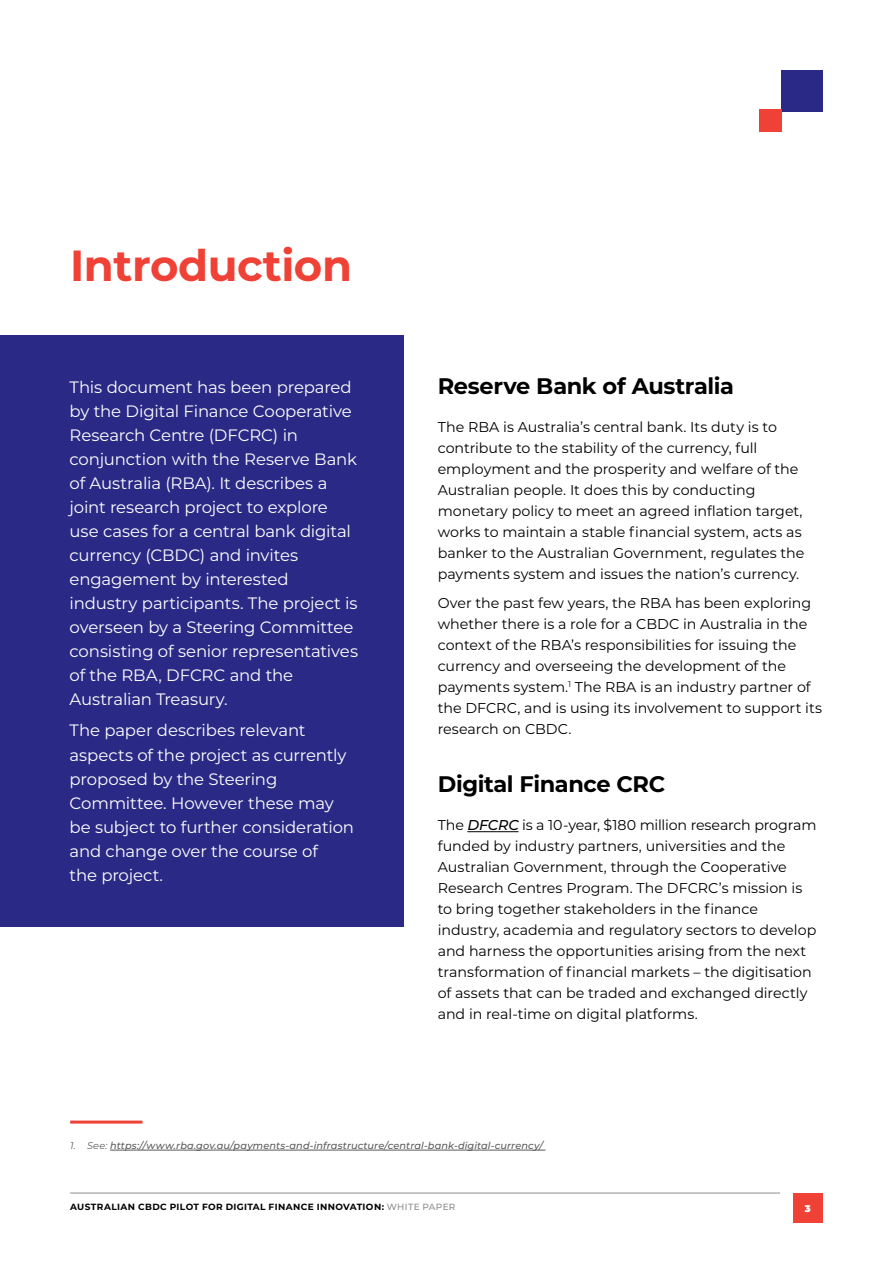
<style>
.page{position:relative;width:893px;height:1263px;background:#fff}
.page>*{position:absolute;margin:0;border:0;box-sizing:border-box;transform-origin:0 0}
.t1{font:700 43.5px "Montserrat";letter-spacing:-.01em;color:#ef4136}
.t2{font:700 22.5px "Montserrat";letter-spacing:-.02em;color:#000}
.t3{font:16.5px/24px "Montserrat";letter-spacing:-.01em;color:#fff}
.t4{font:14.25px/21px "Montserrat";color:#000}
.t5{font:italic 500 9.75px "Montserrat";letter-spacing:.01em;color:#58595b}
.t6{font:900 9.75px "Montserrat";color:#fff}
.t7{font:700 9px "Montserrat";letter-spacing:.045em;color:#000}
.s1{font-weight:500;font-style:italic}
.s2{font-weight:400}
.s3{font-weight:500;color:#8a8c8e}
</style>
<div class="page">
<div style="left:782px;top:70px;width:41px;height:41px;background:#2a2a86"></div>
<div style="left:760px;top:110px;width:22px;height:22px;background:#ef4136"></div>
<div style="left:0;top:335px;width:404px;height:592px;background:#2a2a86"></div>
<hr style="left:467px;top:831px;width:51px;height:1px;background:#000">
<hr style="left:70px;top:1120px;width:72px;height:3px;background:#ef4136">
<hr style="left:110px;top:1150px;width:435px;height:1px;background:#58595b">
<hr style="left:70px;top:1193px;width:710px;height:1px;background:#8a8c8e">
<div style="left:793px;top:1193px;width:30px;height:29px;background:#ef4136"></div>
<h1 class="t1" style="left:70px;top:234px;width:283px">Introduction</h1>
<p class="t3" style="left:70px;top:374px;width:290px">This document has been prepared by the Digital Finance Cooperative<br>Research Centre (DFCRC) in conjunction with the Reserve Bank of Australia (RBA). It describes a joint research project to explore use cases for a central bank digital currency (CBDC) and invites engagement by interested industry participants. The project is overseen by a Steering Committee consisting of senior representatives of the RBA, DFCRC and the<br>Australian Treasury.</p>
<p class="t3" style="left:70px;top:718px;width:286px">The paper describes relevant aspects of the project as currently proposed by the Steering<br>Committee. However these may be subject to further consideration and change over the course of<br>the project.</p>
<h2 class="t2" style="left:438px;top:370px;width:298px">Reserve Bank of Australia</h2>
<p class="t4" style="left:438px;top:416px;width:368px">The RBA is Australia’s central bank. Its duty is to contribute to the stability of the currency, full employment and the prosperity and welfare of the Australian people. It does this by conducting monetary policy to meet an agreed inflation target, works to maintain a stable financial system, acts as banker to the Australian Government, regulates the payments system and issues the nation’s currency.</p>
<p class="t4" style="left:438px;top:592px;width:386px">Over the past few years, the RBA has been exploring whether there is a role for a CBDC in Australia in the context of the RBA’s responsibilities for issuing the currency and overseeing the development of the payments system.<sup>1</sup> The RBA is an industry partner of the DFCRC, and is using its involvement to support its research on CBDC.</p>
<h2 class="t2" style="left:438px;top:768px;width:229px">Digital Finance CRC</h2>
<p class="t4" style="left:438px;top:814px;width:380px">The <span class="s1">DFCRC</span> is a 10-year, $180 million research program funded by industry partners, universities and the Australian Government, through the Cooperative Research Centres Program. The DFCRC’s mission is to bring together stakeholders in the finance industry, academia and regulatory sectors to develop and harness the opportunities arising from the next transformation of financial markets – the digitisation of assets that can be traded and exchanged directly and in real-time on digital platforms.</p>
<p class="t5" style="left:70px;top:1139px;width:474px"><span class="s2">1. See:</span> https://www.rba.gov.au/payments-and-infrastructure/central-bank-digital-currency/</p>
<p class="t7" style="left:70px;top:1200px;width:387px">AUSTRALIAN CBDC PILOT FOR DIGITAL FINANCE INNOVATION: <span class="s3">WHITE PAPER</span></p>
<p class="t6" style="left:805px;top:1201px;width:7px">3</p>
</div>
